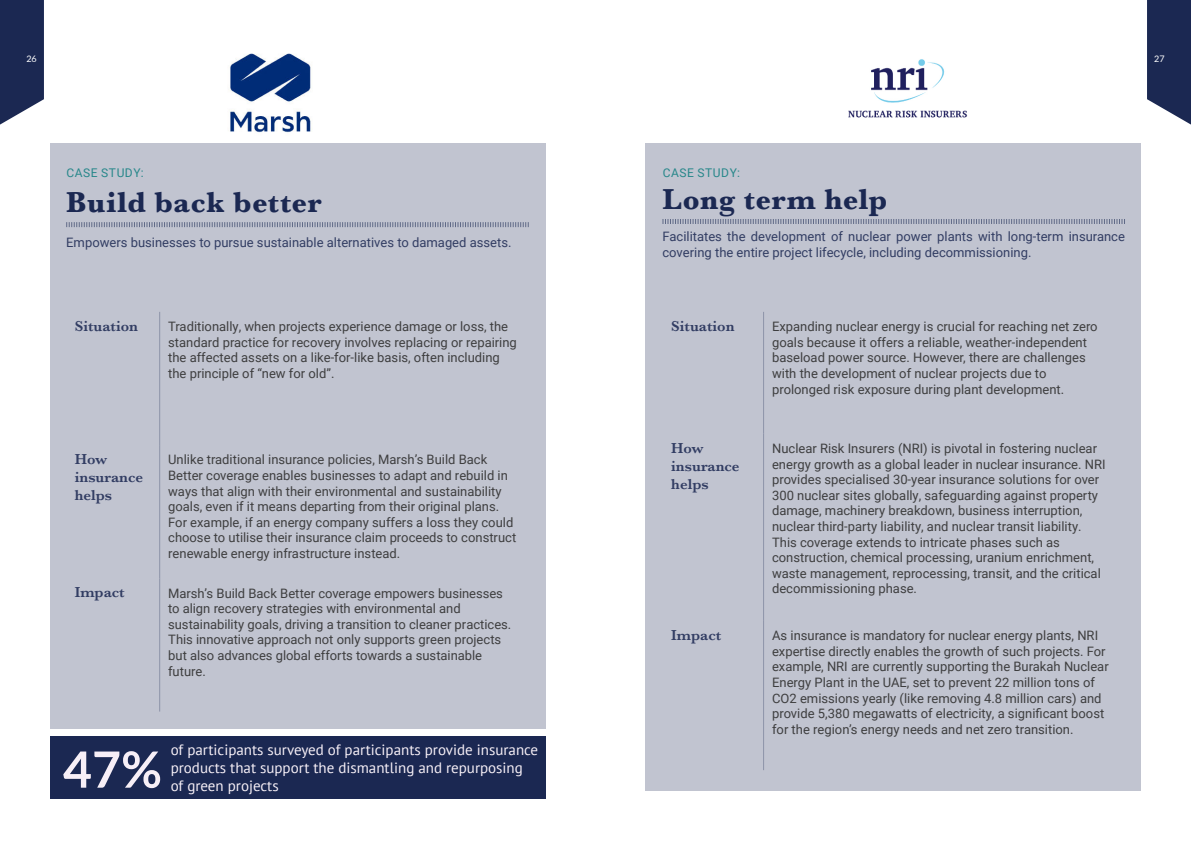
<style>
.page{position:relative;width:1191px;height:842px;background:#fff}
.page>*{position:absolute;margin:0;border:0;box-sizing:border-box;transform-origin:0 0}
.t1{font:700 50px "Lato";color:#f7eff7}
.t2{font:700 30px "Baskerville";letter-spacing:.02em;color:#1b2852}
.t3{font:15px/18px "PT Sans";color:#f8f1f8}
.t4{font:600 15px/18px "Baskerville";color:#323d63}
.t5{font:13px/15.6px "Roboto";color:#3e3e3f}
.t6{font:13px/15.6px "Roboto";color:#323d63}
.t7{font:12px "Roboto";letter-spacing:.045em;color:#27878a}
.t8{font:9px "Lato";color:#fff}
</style>
<div class="page">
<svg style="left:1147px;top:0;width:44px;height:125px"></svg>
<svg style="left:0;top:0;width:44px;height:125px"></svg>
<img style="left:230px;top:53px;width:81px;height:80px">
<img style="left:848px;top:59px;width:120px;height:59px">
<div style="left:50px;top:736px;width:495px;height:63px;background:#1b2852"></div>
<div style="left:50px;top:143px;width:495px;height:586px;background:#bbbecb"></div>
<hr style="left:159px;top:312px;width:1px;height:133px;background:#8d93a8">
<hr style="left:159px;top:445px;width:1px;height:133px;background:#8d93a8">
<hr style="left:159px;top:578px;width:1px;height:133px;background:#8d93a8">
<svg style="left:66px;top:222px;width:463px;height:5px"></svg>
<div style="left:645px;top:143px;width:496px;height:648px;background:#bbbecb"></div>
<hr style="left:763px;top:312px;width:1px;height:122px;background:#8d93a8">
<hr style="left:763px;top:434px;width:1px;height:187px;background:#8d93a8">
<hr style="left:763px;top:621px;width:1px;height:149px;background:#8d93a8">
<svg style="left:662px;top:219px;width:463px;height:5px"></svg>
<p class="t8" style="left:26px;top:53px;width:12px">26</p>
<p class="t7" style="left:66px;top:167px;width:79px">CASE STUDY:</p>
<h2 class="t2" style="left:66px;top:191px;width:257px">Build back better</h2>
<p class="t6" style="left:66px;top:235px;width:447px">Empowers businesses to pursue sustainable alternatives to damaged assets.</p>
<p class="t4" style="left:75px;top:317px;width:65px">Situation</p>
<p class="t5" style="left:168px;top:319px;width:350px">Traditionally, when projects experience damage or loss, the standard practice for recovery involves replacing or repairing the affected assets on a like-for-like basis, often including the principle of “new for old”.</p>
<p class="t4" style="left:75px;top:451px;width:70px">How insurance helps</p>
<p class="t5" style="left:168px;top:453px;width:349px">Unlike traditional insurance policies, Marsh’s Build Back Better coverage enables businesses to adapt and rebuild in ways that align with their environmental and sustainability goals, even if it means departing from their original plans.<br>For example, if an energy company suffers a loss they could choose to utilise their insurance claim proceeds to construct renewable energy infrastructure instead.</p>
<p class="t4" style="left:75px;top:585px;width:51px">Impact</p>
<p class="t5" style="left:168px;top:586px;width:344px">Marsh’s Build Back Better coverage empowers businesses to align recovery strategies with environmental and sustainability goals, driving a transition to cleaner practices.<br>This innovative approach not only supports green projects but also advances global efforts towards a sustainable future.</p>
<h1 class="t1" style="left:63px;top:741px;width:101px">47%</h1>
<p class="t3" style="left:171px;top:742px;width:369px">of participants surveyed of participants provide insurance products that support the dismantling and repurposing of green projects</p>
<p class="t8" style="left:1154px;top:53px;width:12px">27</p>
<p class="t7" style="left:662px;top:167px;width:79px">CASE STUDY:</p>
<h2 class="t2" style="left:662px;top:189px;width:226px">Long term help</h2>
<p class="t6" style="left:662px;top:230px;width:464px">Facilitates the development of nuclear power plants with long-term insurance covering the entire project lifecycle, including decommissioning.</p>
<p class="t4" style="left:671px;top:317px;width:65px">Situation</p>
<p class="t5" style="left:772px;top:319px;width:327px">Expanding nuclear energy is crucial for reaching net zero goals because it offers a reliable, weather-independent baseload power source. However, there are challenges with the development of nuclear projects due to prolonged risk exposure during plant development.</p>
<p class="t4" style="left:671px;top:440px;width:70px">How insurance helps</p>
<p class="t5" style="left:772px;top:441px;width:335px">Nuclear Risk Insurers (NRI) is pivotal in fostering nuclear energy growth as a global leader in nuclear insurance. NRI provides specialised 30-year insurance solutions for over 300 nuclear sites globally, safeguarding against property damage, machinery breakdown, business interruption, nuclear third-party liability, and nuclear transit liability.<br>This coverage extends to intricate phases such as construction, chemical processing, uranium enrichment, waste management, reprocessing, transit, and the critical decommissioning phase.</p>
<p class="t4" style="left:671px;top:627px;width:51px">Impact</p>
<p class="t5" style="left:772px;top:628px;width:338px">As insurance is mandatory for nuclear energy plants, NRI expertise directly enables the growth of such projects. For example, NRI are currently supporting the Burakah Nuclear Energy Plant in the UAE, set to prevent 22 million tons of CO2 emissions yearly (like removing 4.8 million cars) and provide 5,380 megawatts of electricity, a significant boost for the region’s energy needs and net zero transition.</p>
</div>
